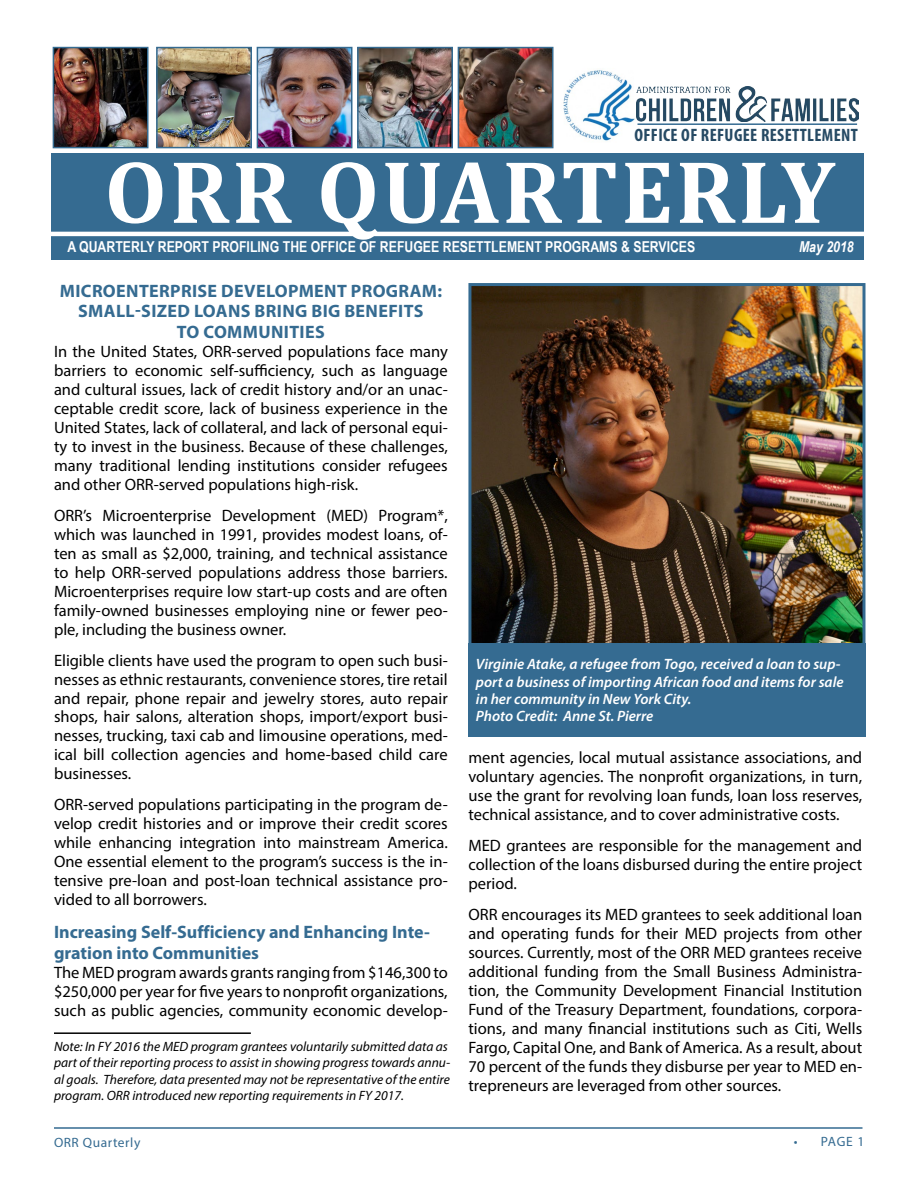
<style>
.page{position:relative;width:918px;height:1188px;background:#fff}
.page>*{position:absolute;margin:0;border:0;box-sizing:border-box;transform-origin:0 0}
.Header_Quarterly{font:700 90px "Cambria";letter-spacing:.03em;color:#fff}
.Heading_1Quarterly{font:700 18px/20.7px "Myriad Pro";letter-spacing:.02em;color:#356b91;text-align:center}
.Heading_2_Quarterly{font:700 18px/20.7px "Myriad Pro";color:#356b91}
.t1{font:700 condensed 18px "Myriad Pro";letter-spacing:.02em;color:#264a64}
.Text_Newsletter{font:16.5px/18.9px "Myriad Pro";color:#000;text-align:justify}
.Caption_Newsletter{font:italic 600 15px/17.2px "Myriad Pro";color:#fff}
.Tagline_ORR_Quarterl{font:700 15px "Arial Narrow";color:#fff}
.ORR_quarterly_date{font:italic 700 15px "Arial Narrow";color:#fff}
.Newsletter_Footnote{font:italic 13.5px/16.2px "Myriad Pro";color:#000}
.t2{font:13.5px "Myriad Pro";letter-spacing:.04em;color:#356b91}
</style>
<div class="page">
<div style="left:51px;top:153px;width:813px;height:107px;background:#356b91"></div>
<hr style="left:34px;top:232px;width:837px;height:4px;background:#fff">
<hr style="left:54px;top:1127px;width:808px;height:2px;background:#356b91">
<img style="left:56px;top:50px;width:89px;height:95px">
<div style="left:53px;top:47px;width:95px;height:101px;border:2px solid #356b91"></div>
<img style="left:159px;top:50px;width:90px;height:95px">
<div style="left:156px;top:47px;width:96px;height:101px;border:2px solid #356b91"></div>
<img style="left:260px;top:50px;width:89px;height:95px">
<div style="left:257px;top:47px;width:95px;height:101px;border:2px solid #356b91"></div>
<img style="left:360px;top:50px;width:90px;height:95px">
<div style="left:357px;top:47px;width:96px;height:101px;border:2px solid #356b91"></div>
<img style="left:461px;top:50px;width:90px;height:95px">
<div style="left:458px;top:47px;width:96px;height:101px;border:2px solid #356b91"></div>
<img style="left:563px;top:70px;width:88px;height:71px">
<img style="left:636px;top:87px;width:222px;height:35px">
<hr style="left:638px;top:123px;width:219px;height:2px;background:#356b91">
<img style="left:472px;top:287px;width:390px;height:356px">
<div style="left:468px;top:283px;width:398px;height:364px;border:3px solid #356b91"></div>
<div style="left:468px;top:643px;width:398px;height:93px;background:#356b91"></div>
<hr style="left:54px;top:1032px;width:197px;height:2px;background:#000">
<p class="t1" style="left:634px;top:123px;width:225px">OFFICE OF REFUGEE RESETTLEMENT</p>
<p class="Header_Quarterly" style="left:104px;top:129px;width:732px">ORR QUARTERLY</p>
<p class="ORR_quarterly_date" style="left:799px;top:236px;width:56px">May 2018</p>
<p class="Tagline_ORR_Quarterl" style="left:67px;top:236px;width:630px">A QUARTERLY REPORT PROFILING THE OFFICE OF REFUGEE RESETTLEMENT PROGRAMS &amp; SERVICES</p>
<h1 class="Heading_1Quarterly" style="left:60px;top:280px;width:384px">MICROENTERPRISE DEVELOPMENT PROGRAM:<br>SMALL-SIZED LOANS BRING BIG BENEFITS<br>TO COMMUNITIES</h1>
<p class="Text_Newsletter" style="left:54px;top:342px;width:395px">In the United States, ORR-served populations face many barriers to economic self-sufficiency, such as language and cultural issues, lack of credit history and/or an unac&shy;ceptable credit score, lack of business experience in the United States, lack of collateral, and lack of personal equi&shy;ty to invest in the business. Because of these challenges, many traditional lending institutions consider refugees and other ORR-served populations high-risk.</p>
<p class="Text_Newsletter" style="left:54px;top:505px;width:395px">ORR’s Microenterprise Development (MED) Program*, which was launched in 1991, provides modest loans, of&shy;ten as small as $2,000, training, and technical assistance to help ORR-served populations address those barriers.<br>Microenterprises require low start-up costs and are often family-owned businesses employing nine or fewer peo&shy;ple, including the business owner.</p>
<p class="Text_Newsletter" style="left:54px;top:650px;width:395px">Eligible clients have used the program to open such busi&shy;nesses as ethnic restaurants, convenience stores, tire retail and repair, phone repair and jewelry stores, auto repair shops, hair salons, alteration shops, import/export busi&shy;nesses, trucking, taxi cab and limousine operations, med&shy;ical bill collection agencies and home-based child care businesses.</p>
<p class="Text_Newsletter" style="left:54px;top:795px;width:395px">ORR-served populations participating in the program de&shy;velop credit histories and or improve their credit scores while enhancing integration into mainstream America.<br>One essential element to the program’s success is the in&shy;tensive pre-loan and post-loan technical assistance pro&shy;vided to all borrowers.</p>
<h2 class="Heading_2_Quarterly" style="left:54px;top:921px;width:378px">Increasing Self-Sufficiency and Enhancing Inte&shy;gration into Communities</h2>
<p class="Text_Newsletter" style="left:54px;top:962px;width:395px">The MED program awards grants ranging from $146,300 to $250,000 per year for five years to nonprofit organizations, such as public agencies, community economic develop-</p>
<p class="Caption_Newsletter" style="left:476px;top:655px;width:369px">Virginie Atake, a refugee from Togo, received a loan to sup&shy;port a business of importing African food and items for sale in her community in New York City.<br>Photo Credit: Anne St. Pierre</p>
<p class="Text_Newsletter" style="left:468px;top:748px;width:395px">ment agencies, local mutual assistance associations, and voluntary agencies. The nonprofit organizations, in turn, use the grant for revolving loan funds, loan loss reserves, technical assistance, and to cover administrative costs.</p>
<p class="Text_Newsletter" style="left:468px;top:836px;width:395px">MED grantees are responsible for the management and collection of the loans disbursed during the entire project period.</p>
<p class="Text_Newsletter" style="left:468px;top:905px;width:395px">ORR encourages its MED grantees to seek additional loan and operating funds for their MED projects from other sources. Currently, most of the ORR MED grantees receive additional funding from the Small Business Administra&shy;tion, the Community Development Financial Institution Fund of the Treasury Department, foundations, corpora&shy;tions, and many financial institutions such as Citi, Wells Fargo, Capital One, and Bank of America. As a result, about 70 percent of the funds they disburse per year to MED en&shy;trepreneurs are leveraged from other sources.</p>
<p class="Newsletter_Footnote" style="left:54px;top:1038px;width:398px">Note: In FY 2016 the MED program grantees voluntarily submitted data as part of their reporting process to assist in showing progress towards annu&shy;al goals. Therefore, data presented may not be representative of the entire program. ORR introduced new reporting requirements in FY 2017.</p>
<p class="t2" style="left:54px;top:1135px;width:88px">ORR Quarterly</p>
<p class="t2" style="left:794px;top:1133px;width:72px">• PAGE 1</p>
</div>
